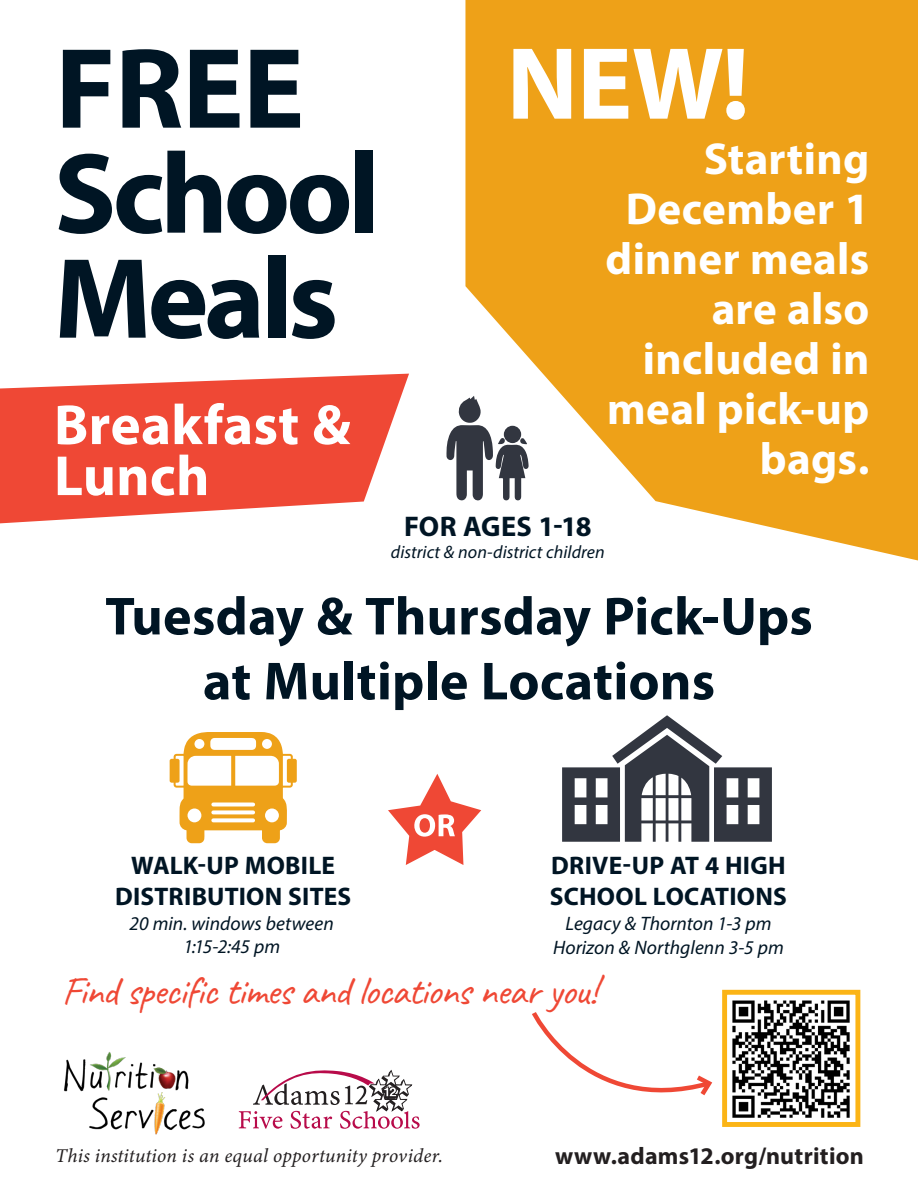
<style>
.page{position:relative;width:918px;height:1188px;background:#fff}
.page>*{position:absolute;margin:0;border:0;box-sizing:border-box;transform-origin:0 0}
.t1{font:115.5px/105px "Myriad Variable Concept";letter-spacing:-.04em;color:#001524}
.t2{font:700 103.5px "Myriad Pro";color:#fff}
.t3{font:57px/51px "Myriad Variable Concept";letter-spacing:.005em;color:#fff}
.t4{font:54px "Myriad Variable Concept";letter-spacing:.005em;color:#001524}
.t5{font:45px "Myriad Variable Concept";letter-spacing:.005em;color:#fff}
.t6{font:40.5px "Caveat";letter-spacing:-.025em;color:#ef4835}
.t7{font:28.5px "Myriad Variable Concept";color:#001524}
.t8{font:25.5px/31.5px "Myriad Variable Concept";letter-spacing:.01em;color:#001524}
.t9{font:24px "Myriad Variable Concept";letter-spacing:.01em;color:#231f20}
.t10{font:italic 19.5px/22.5px "Myriad Variable Concept";letter-spacing:.005em;color:#001524;text-align:center}
.t11{font:italic 19.5px "Minion Variable Concept";letter-spacing:.01em;color:#231f20}
.t12{font:italic 18px "Myriad Variable Concept";letter-spacing:.005em;color:#001524}
.s1{font-family:"Myriad Pro";font-weight:700}
</style>
<div class="page">
<svg style="left:465px;top:0;width:453px;height:560px;background:#f0ad36"></svg>
<svg style="left:0;top:374px;width:409px;height:149px;fill:#ef4835"></svg>
<svg style="left:388px;top:774px;width:93px;height:91px"></svg>
<svg style="left:562px;top:715px;width:210px;height:127px"></svg>
<svg style="left:170px;top:732px;width:127px;height:111px"></svg>
<svg style="left:446px;top:396px;width:83px;height:105px"></svg>
<img style="left:732px;top:1000px;width:118px;height:118px">
<div style="left:722px;top:990px;width:138px;height:137px;border:5px solid #fbb416"></div>
<svg style="left:532px;top:1012px;width:181px;height:84px"></svg>
<img style="left:64px;top:1052px;width:141px;height:83px">
<svg style="left:239px;top:1070px;width:181px;height:59px"></svg>
<p class="t1" style="left:54px;top:36px;width:328px"><span class="s1">FREE<br></span>School<br>Meals</p>
<p class="t2" style="left:507px;top:26px;width:244px">NEW!</p>
<p class="t5" style="left:704px;top:133px;width:167px">Starting</p>
<p class="t5" style="left:626px;top:183px;width:245px">December 1</p>
<p class="t5" style="left:606px;top:233px;width:265px">dinner meals</p>
<p class="t5" style="left:712px;top:282px;width:159px">are also</p>
<p class="t5" style="left:643px;top:332px;width:228px">included in</p>
<p class="t5" style="left:607px;top:382px;width:264px">meal pick-up</p>
<p class="t5" style="left:760px;top:432px;width:111px">bags.</p>
<p class="t3" style="left:54px;top:399px;width:298px">Breakfast &amp;<br>Lunch</p>
<p class="t7" style="left:404px;top:510px;width:189px">FOR AGES 1-18</p>
<p class="t12" style="left:391px;top:541px;width:215px">district &amp; non-district children</p>
<p class="t4" style="left:105px;top:585px;width:709px">Tuesday &amp; Thursday Pick-Ups</p>
<p class="t4" style="left:203px;top:650px;width:514px">at Multiple Locations</p>
<p class="t8" style="left:115px;top:849px;width:238px;text-align:center">WALK-UP MOBILE<br>DISTRIBUTION SITES</p>
<p class="t10" style="left:130px;top:912px;width:206px">20 min. windows between<br>1:15-2:45 pm</p>
<p class="t8" style="left:550px;top:849px;width:239px">DRIVE-UP AT 4 HIGH<br>SCHOOL LOCATIONS</p>
<p class="t10" style="left:566px;top:912px;width:207px">Legacy &amp; Thornton 1-3 pm</p>
<p class="t10" style="left:553px;top:937px;width:232px">Horizon &amp; Northglenn 3-5 pm</p>
<p class="t6" style="left:62px;top:966px;width:537px">Find specific times and locations near you!</p>
<p class="t11" style="left:56px;top:1143px;width:388px">This institution is an equal opportunity provider.</p>
<p class="t9" style="left:555px;top:1141px;width:310px">www.adams12.org/nutrition</p>
</div>
